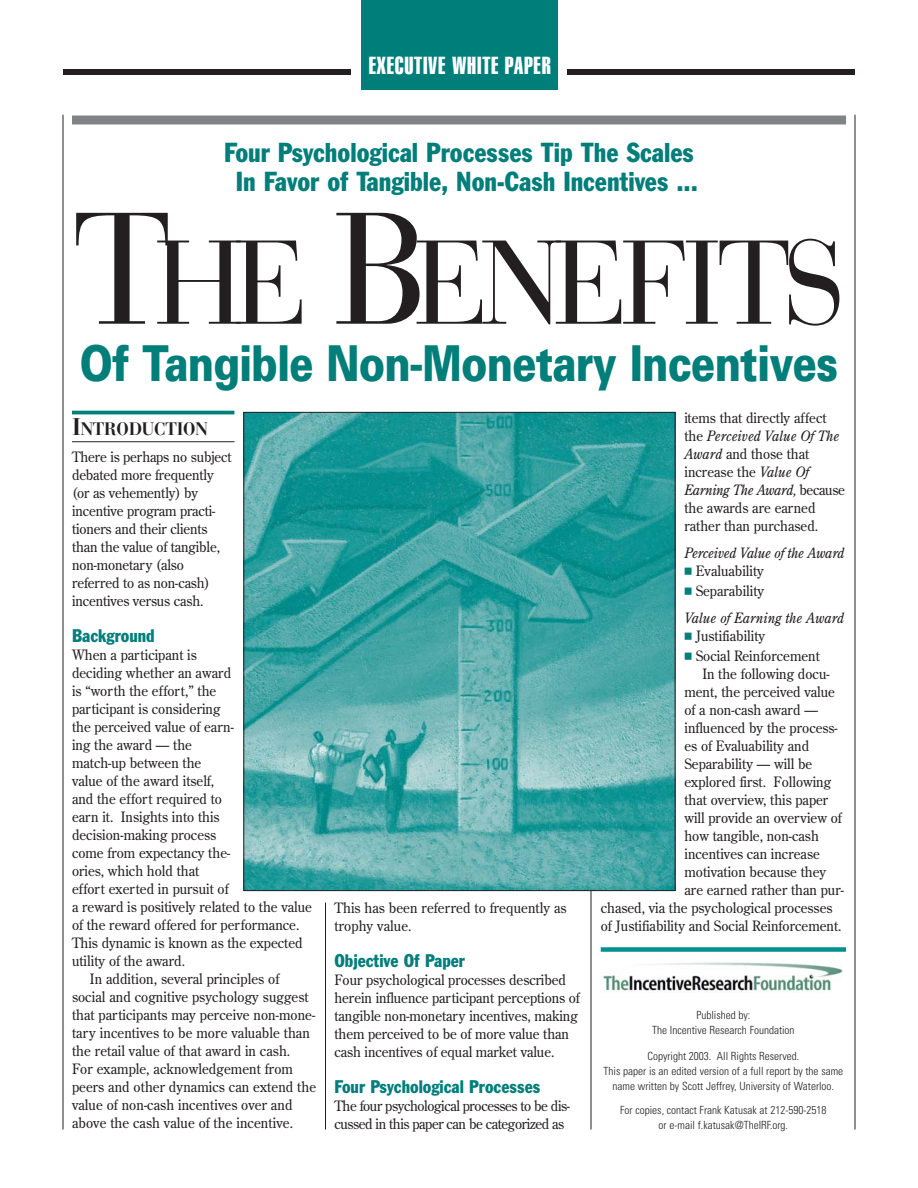
<style>
.page{position:relative;width:918px;height:1188px;background:#fff}
.page>*{position:absolute;margin:0;border:0;box-sizing:border-box;transform-origin:0 0}
.t1{font:118.2px "Bauer Bodoni";letter-spacing:-.075em;color:#231f20;scale:.95 1}
.t2{font:900 49.5px "Univers";letter-spacing:-.02em;color:#007e7a;scale:.8 1}
.t3{font:condensed 27px/28.5px "Franklin Gothic BT";color:#007e7a;text-align:center;scale:.95 1}
.t4{font:24px "Swiss 911 BT Extra Compressed";letter-spacing:.03em;color:#fff}
.t5{font:condensed 18px "Franklin Gothic BT";color:#007e7a;scale:.95 1}
.t6{font:700 18px "Bauer Bodoni";letter-spacing:-.01em;color:#231f20;scale:.95 1}
.t7{font:14.25px/18px "Century Old Style";color:#231f20;scale:.95 1}
.t8{font:14.25px/18px "Century Old Style";letter-spacing:-.03em;color:#231f20;scale:.95 1}
.t9{font:italic 14.25px/27px "Century Old Style";letter-spacing:-.015em;color:#231f20;scale:.95 1}
.t10{font:300 condensed 11.25px/15px "Univers";color:#231f20;text-align:center}
.s1{font-size:157.5px}
.s2{font-size:24px}
.s3{font-style:italic}
.s4{font-family:"Universal Newswith Comm Pi";color:#007e7a}
.s5{font-family:"Universal Newswith Comm Pi";font-style:normal;color:#007e7a}
.s6{font-style:normal}
</style>
<div class="page">
<hr style="left:591px;top:485px;width:1px;height:645px;background:#231f20">
<hr style="left:855px;top:115px;width:1px;height:1015px;background:#231f20">
<div style="left:362px;top:0;width:196px;height:90px;background:#007e7a"></div>
<div style="left:63px;top:69px;width:288px;height:6px;background:#231f20"></div>
<div style="left:567px;top:69px;width:288px;height:6px;background:#231f20"></div>
<div style="left:72px;top:116px;width:774px;height:8px;background:#808284"></div>
<hr style="left:63px;top:115px;width:1px;height:1015px;background:#231f20">
<hr style="left:72px;top:411px;width:162px;height:3px;background:#007e7a">
<hr style="left:72px;top:441px;width:162px;height:1px;background:#231f20">
<hr style="left:325px;top:903px;width:1px;height:227px;background:#231f20">
<img style="left:245px;top:414px;width:428px;height:475px">
<div style="left:601px;top:947px;width:245px;height:5px;background:#00918f"></div>
<img style="left:603px;top:962px;width:240px;height:30px">
<p class="t4" style="left:369px;top:57px;width:183px">EXECUTIVE WHITE PAPER</p>
<p class="t3" style="left:224px;top:142px;width:500px">Four Psychological Processes Tip The Scales<br>In Favor of Tangible, Non-Cash Incentives ...</p>
<p class="t1" style="left:72px;top:237px;width:816px"><span class="s1">T</span>HE <span class="s1">B</span>ENEFITS</p>
<p class="t2" style="left:80px;top:345px;width:950px">Of Tangible Non-Monetary Incentives</p>
<p class="t6" style="left:72px;top:422px;width:144px"><span class="s2">I</span>NTRODUCTION</p>
<p class="t7" style="left:72px;top:449px;width:169px">There is perhaps no subject debated more frequently (or as vehemently) by incentive program practi&shy;tioners and their clients than the value of tangible, non-monetary (also referred to as non-cash) incentives versus cash.</p>
<p class="t5" style="left:72px;top:630px;width:89px">Background</p>
<p class="t7" style="left:72px;top:647px;width:133px">When a participant is</p>
<p class="t7" style="left:72px;top:665px;width:169px">deciding whether an award</p>
<p class="t7" style="left:72px;top:683px;width:153px">is “worth the effort,” the</p>
<p class="t7" style="left:72px;top:701px;width:158px">participant is considering</p>
<p class="t7" style="left:72px;top:719px;width:172px">the perceived value of earn-</p>
<p class="t7" style="left:72px;top:737px;width:128px">ing the award — the</p>
<p class="t7" style="left:72px;top:755px;width:138px">match-up between the</p>
<p class="t7" style="left:72px;top:773px;width:151px">value of the award itself,</p>
<p class="t7" style="left:72px;top:791px;width:159px">and the effort required to</p>
<p class="t7" style="left:72px;top:809px;width:157px">earn it. Insights into this</p>
<p class="t7" style="left:72px;top:827px;width:153px">decision-making process</p>
<p class="t7" style="left:72px;top:845px;width:168px">come from expectancy the-</p>
<p class="t7" style="left:72px;top:863px;width:136px">ories, which hold that</p>
<p class="t7" style="left:72px;top:881px;width:166px">effort exerted in pursuit of</p>
<p class="t7" style="left:72px;top:899px;width:254px">a reward is positively related to the value</p>
<p class="t7" style="left:72px;top:917px;width:241px">of the reward offered for performance.</p>
<p class="t7" style="left:72px;top:935px;width:244px">This dynamic is known as the expected</p>
<p class="t7" style="left:72px;top:953px;width:121px">utility of the award.</p>
<p class="t7" style="left:90px;top:971px;width:201px">In addition, several principles of</p>
<p class="t7" style="left:72px;top:989px;width:251px">social and cognitive psychology suggest</p>
<p class="t7" style="left:72px;top:1007px;width:258px">that participants may perceive non-mone-</p>
<p class="t7" style="left:72px;top:1025px;width:252px">tary incentives to be more valuable than</p>
<p class="t7" style="left:72px;top:1043px;width:231px">the retail value of that award in cash.</p>
<p class="t7" style="left:72px;top:1061px;width:234px">For example, acknowledgement from</p>
<p class="t7" style="left:72px;top:1079px;width:259px">peers and other dynamics can extend the</p>
<p class="t7" style="left:72px;top:1097px;width:234px">value of non-cash incentives over and</p>
<p class="t7" style="left:72px;top:1115px;width:234px">above the cash value of the incentive.</p>
<p class="t7" style="left:335px;top:899px;width:246px">This has been referred to frequently as trophy value.</p>
<p class="t5" style="left:334px;top:954px;width:139px">Objective Of Paper</p>
<p class="t7" style="left:334px;top:971px;width:260px">Four psychological processes described herein influence participant perceptions of tangible non-monetary incentives, making them perceived to be of more value than cash incentives of equal market value.</p>
<p class="t5" style="left:334px;top:1080px;width:218px">Four Psychological Processes</p>
<p class="t8" style="left:334px;top:1097px;width:249px">The four psychological processes to be dis&shy;cussed in this paper can be categorized as</p>
<p class="t7" style="left:684px;top:410px;width:170px">items that directly affect the <span class="s3">Perceived Value Of The<br>Award</span> and those that increase the <span class="s3">Value Of<br>Earning The Award,</span> because the awards are earned rather than purchased.</p>
<p class="t9" style="left:684px;top:541px;width:170px">Perceived Value of the Award</p>
<p class="t7" style="left:684px;top:563px;width:85px"><span class="s4">-</span> Evaluability</p>
<p class="t9" style="left:684px;top:578px;width:170px"><span class="s5">-</span> <span class="s6">Separability<br></span>Value of Earning the Award</p>
<p class="t7" style="left:684px;top:628px;width:87px"><span class="s4">-</span> Justifiability</p>
<p class="t7" style="left:684px;top:648px;width:144px"><span class="s4">-</span> Social Reinforcement</p>
<p class="t7" style="left:702px;top:666px;width:135px">In the following docu-</p>
<p class="t7" style="left:684px;top:684px;width:160px">ment, the perceived value</p>
<p class="t7" style="left:684px;top:702px;width:142px">of a non-cash award —</p>
<p class="t7" style="left:684px;top:720px;width:163px">influenced by the process-</p>
<p class="t7" style="left:684px;top:738px;width:133px">es of Evaluability and</p>
<p class="t7" style="left:684px;top:756px;width:136px">Separability — will be</p>
<p class="t7" style="left:684px;top:774px;width:156px">explored first. Following</p>
<p class="t7" style="left:684px;top:792px;width:153px">that overview, this paper</p>
<p class="t7" style="left:684px;top:810px;width:167px">will provide an overview of</p>
<p class="t7" style="left:684px;top:828px;width:143px">how tangible, non-cash</p>
<p class="t7" style="left:684px;top:846px;width:144px">incentives can increase</p>
<p class="t7" style="left:684px;top:864px;width:151px">motivation because they</p>
<p class="t7" style="left:684px;top:882px;width:169px">are earned rather than pur-</p>
<p class="t7" style="left:601px;top:900px;width:246px">chased, via the psychological processes</p>
<p class="t7" style="left:601px;top:918px;width:255px">of Justifiability and Social Reinforcement.</p>
<p class="t10" style="left:652px;top:1009px;width:144px">Published by:<br>The Incentive Research Foundation</p>
<p class="t10" style="left:604px;top:1049px;width:241px">Copyright 2003. All Rights Reserved.<br>This paper is an edited version of a full report by the same name written by Scott Jeffrey, University of Waterloo.</p>
<p class="t10" style="left:620px;top:1103px;width:208px">For copies, contact Frank Katusak at 212-590-2518 or e-mail f.katusak@TheIRF.org.</p>
</div>
